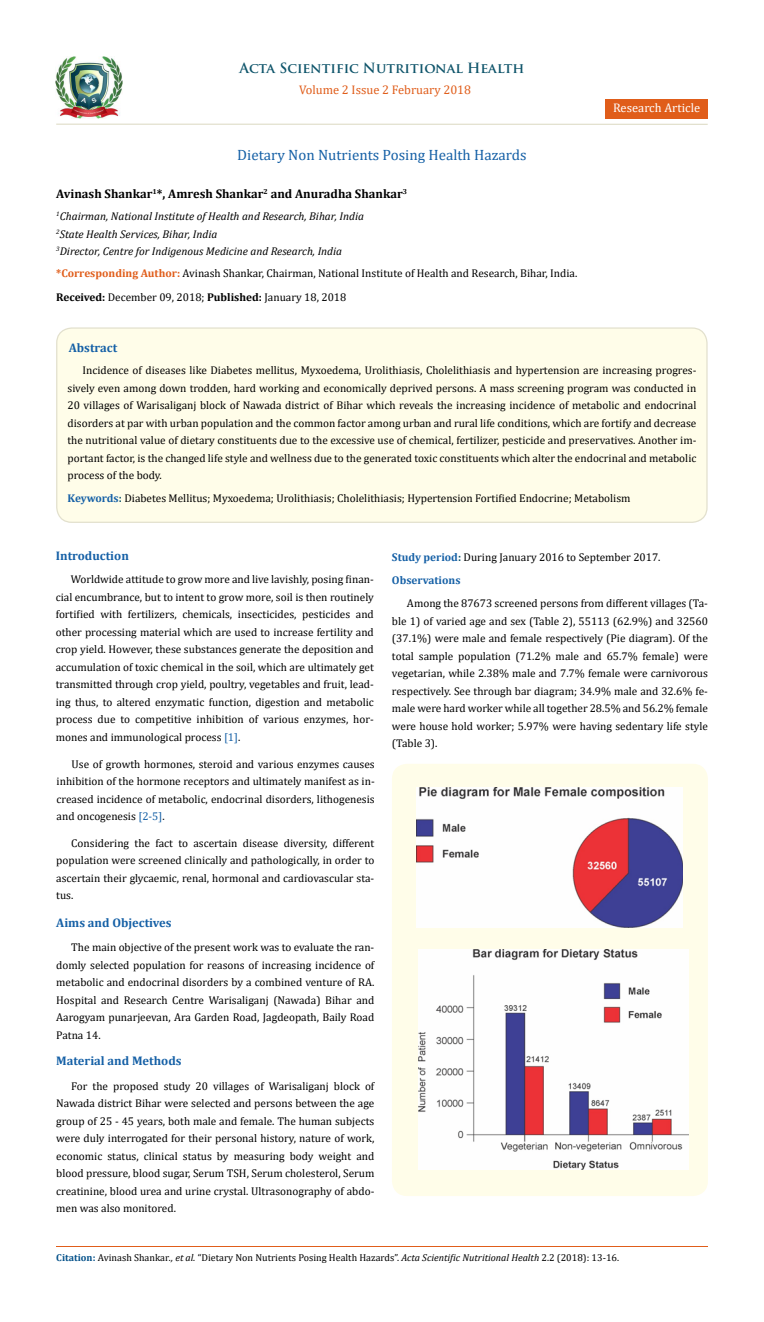
<style>
.page{position:relative;width:764px;height:1322px;background:#fff}
.page>*{position:absolute;margin:0;border:0;box-sizing:border-box;transform-origin:0 0}
.t1{font:15px "Cambria";color:#1560a6}
.t2{font:700 13.75px "Trajan Pro";color:#0e546a}
.t3{font:700 12.5px "Cambria";color:#1560a6}
.t4{font:700 12.5px "Cambria";color:#000}
.t5{font:12.5px "Cambria";color:#e05d1a}
.t6{font:12.5px "Cambria";color:#fff}
.t7{font:11.25px/17.5px "Cambria";color:#000;text-align:justify}
.t8{font:italic 11.25px/17.5px "Cambria";color:#000}
.t9{font:700 11.25px "Cambria";color:#1560a6}
.t10{font:10px "Cambria";color:#000}
.s1{font-weight:700;color:#e05d1a}
.s2{font-weight:700}
.s3{font-weight:700;color:#1560a6}
.s4{font-weight:700;color:#0e546a}
.s5{color:#1560a6}
.s6{font-weight:700;color:#035089}
.s7{font-style:italic}
</style>
<div class="page">
<img style="left:56px;top:57px;width:66px;height:61px">
<div style="left:605px;top:99px;width:102px;height:20px;background:#e05d1a"></div>
<div style="left:57px;top:328px;width:650px;height:194px;background:#fffde9;border-radius:15px"></div>
<div style="left:56px;top:327px;width:651px;height:196px;border:1px solid #e2e0cd;border-radius:15px"></div>
<div style="left:392px;top:763px;width:316px;height:432px;background:#fffde9;border-radius:15px"></div>
<img style="left:417px;top:787px;width:266px;height:140px">
<img style="left:418px;top:949px;width:270px;height:220px">
<hr style="left:56px;top:1246px;width:651px;height:1px;background:#e05d1a">
<hr style="left:56px;top:123px;width:651px;height:2px;background:#e2e0cd">
<p class="t2" style="left:239px;top:59px;width:287px">Acta Scientific Nutritional Health</p>
<p class="t5" style="left:299px;top:82px;width:174px">Volume 2 Issue 2 February 2018</p>
<p class="t6" style="left:613px;top:100px;width:89px">Research Article</p>
<h1 class="t1" style="left:237px;top:146px;width:291px">Dietary Non Nutrients Posing Health Hazards</h1>
<p class="t4" style="left:56px;top:185px;width:352px">Avinash Shankar<sup>1</sup>*, Amresh Shankar<sup>2</sup> and Anuradha Shankar<sup>3</sup></p>
<p class="t8" style="left:56px;top:207px;width:309px"><sup>1</sup>Chairman, National Institute of Health and Research, Bihar, India<br><sup>2</sup>State Health Services, Bihar, India<br><sup>3</sup>Director, Centre for Indigenous Medicine and Research, India</p>
<p class="t7" style="left:56px;top:261px;width:522px;line-height:23.5px"><span class="s1">*Corresponding Author:</span> Avinash Shankar, Chairman, National Institute of Health and Research, Bihar, India.<br><span class="s2">Received:</span> December 09, 2018; <span class="s2">Published:</span> January 18, 2018</p>
<p class="t3" style="left:69px;top:338px;width:50px">Abstract</p>
<p class="t7" style="left:67px;top:362px;width:630px;text-indent:15px">Incidence of diseases like Diabetes mellitus, Myxoedema, Urolithiasis, Cholelithiasis and hypertension are increasing progres&shy;sively even among down trodden, hard working and economically deprived persons. A mass screening program was conducted in 20 villages of Warisaliganj block of Nawada district of Bihar which reveals the increasing incidence of metabolic and endocrinal disorders at par with urban population and the common factor among urban and rural life conditions, which are fortify and decrease the nutritional value of dietary constituents due to the excessive use of chemical, fertilizer, pesticide and preservatives. Another im&shy;portant factor, is the changed life style and wellness due to the generated toxic constituents which alter the endocrinal and metabolic process of the body.</p>
<p class="t7" style="left:68px;top:489px;width:564px"><span class="s3">Keywords</span><span class="s4">:</span> Diabetes Mellitus; Myxoedema; Urolithiasis; Cholelithiasis; Hypertension Fortified Endocrine; Metabolism</p>
<p class="t3" style="left:56px;top:547px;width:75px">Introduction</p>
<p class="t7" style="left:56px;top:570px;width:320px;text-indent:15px">Worldwide attitude to grow more and live lavishly, posing finan&shy;cial encumbrance, but to intent to grow more, soil is then routinely fortified with fertilizers, chemicals, insecticides, pesticides and other processing material which are used to increase fertility and crop yield. However, these substances generate the deposition and accumulation of toxic chemical in the soil, which are ultimately get transmitted through crop yield, poultry, vegetables and fruit, lead&shy;ing thus, to altered enzymatic function, digestion and metabolic process due to competitive inhibition of various enzymes, hor&shy;mones and immunological process <span class="s5">[1]</span>.</p>
<p class="t7" style="left:57px;top:755px;width:320px;text-indent:15px">Use of growth hormones, steroid and various enzymes causes inhibition of the hormone receptors and ultimately manifest as in&shy;creased incidence of metabolic, endocrinal disorders, lithogenesis and oncogenesis <span class="s5">[2-5]</span>.</p>
<p class="t7" style="left:56px;top:834px;width:320px;text-indent:15px">Considering the fact to ascertain disease diversity, different population were screened clinically and pathologically, in order to ascertain their glycaemic, renal, hormonal and cardiovascular sta&shy;tus.</p>
<p class="t3" style="left:56px;top:913px;width:117px">Aims and Objectives</p>
<p class="t7" style="left:56px;top:938px;width:320px;text-indent:15px">The main objective of the present work was to evaluate the ran&shy;domly selected population for reasons of increasing incidence of metabolic and endocrinal disorders by a combined venture of RA.<br>Hospital and Research Centre Warisaliganj (Nawada) Bihar and Aarogyam punarjeevan, Ara Garden Road, Jagdeopath, Baily Road Patna 14.</p>
<p class="t3" style="left:56px;top:1052px;width:127px">Material and Methods</p>
<p class="t7" style="left:56px;top:1076px;width:320px;text-indent:15px">For the proposed study 20 villages of Warisaliganj block of Nawada district Bihar were selected and persons between the age group of 25 - 45 years, both male and female. The human subjects were duly interrogated for their personal history, nature of work, economic status, clinical status by measuring body weight and blood pressure, blood sugar, Serum TSH, Serum cholesterol, Serum creatinine, blood urea and urine crystal. Ultrasonography of abdo&shy;men was also monitored.</p>
<p class="t7" style="left:392px;top:548px;width:270px"><span class="s3">Study period</span><span class="s4">:</span> During January 2016 to September 2017.</p>
<p class="t7" style="left:392px;top:594px;width:317px;text-indent:15px">Among the 87673 screened persons from different villages (Ta&shy;ble 1) of varied age and sex (Table 2), 55113 (62.9%) and 32560 (37.1%) were male and female respectively (Pie diagram). Of the total sample population (71.2% male and 65.7% female) were vegetarian, while 2.38% male and 7.7% female were carnivorous respectively. See through bar diagram; 34.9% male and 32.6% fe&shy;male were hard worker while all together 28.5% and 56.2% female were house hold worker; 5.97% were having sedentary life style (Table 3).</p>
<p class="t9" style="left:392px;top:572px;width:70px">Observations</p>
<p class="t10" style="left:56px;top:1251px;width:564px"><span class="s6">Citation:</span> Avinash Shankar<span class="s7">., et al.</span> “Dietary Non Nutrients Posing Health Hazards”. <span class="s7">Acta Scientific Nutritional Health</span> 2.2 (2018): 13-16.</p>
</div>
